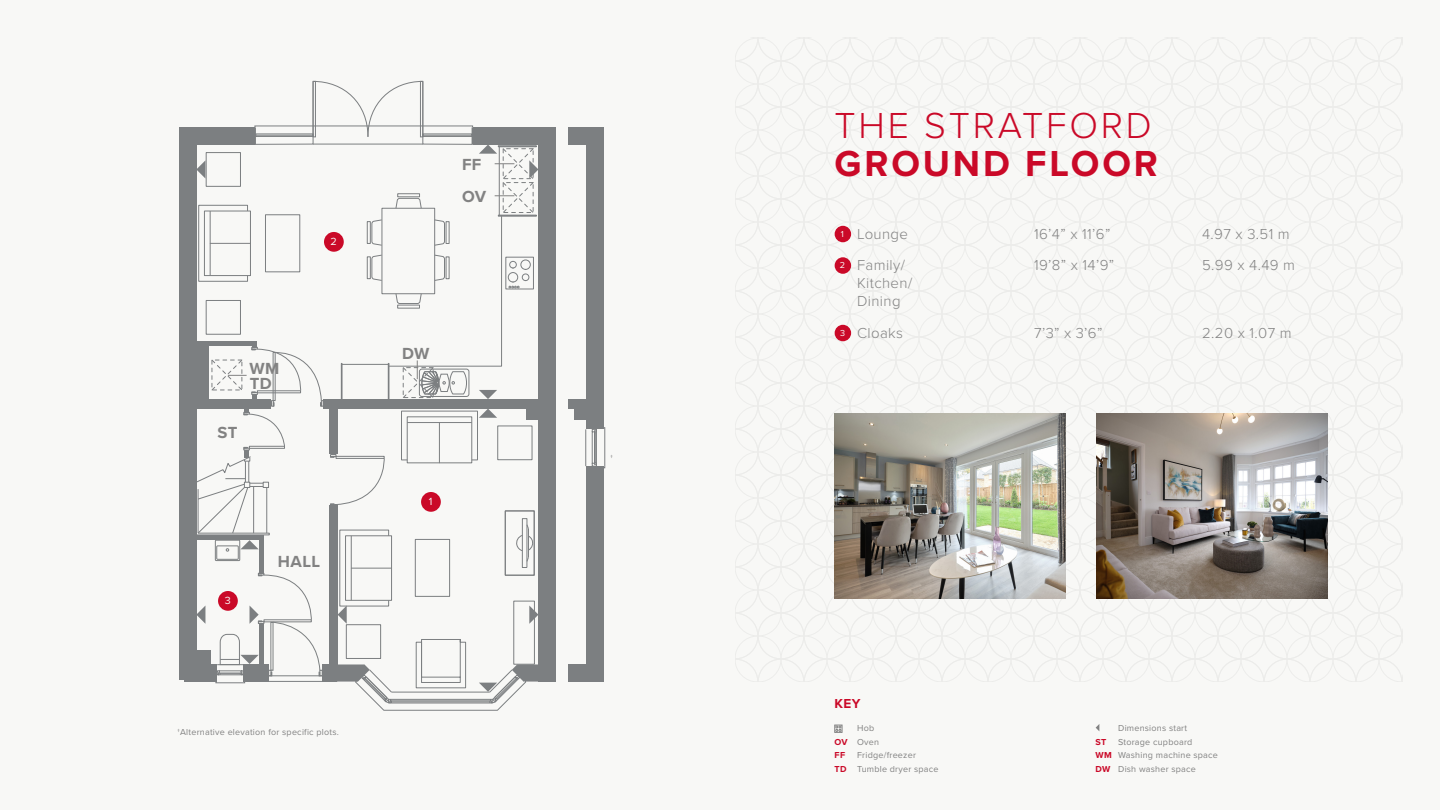
<style>
.page{position:relative;width:1440px;height:810px;background:#f8f8f6}
.page>*{position:absolute;margin:0;border:0;box-sizing:border-box;transform-origin:0 0}
.t1{font:300 37.5px/37.5px "Proxima Nova";letter-spacing:.075em;color:#ca0928}
.t2{font:700 16.65px "Proxima Nova";letter-spacing:.025em;color:#828282}
.t3{font:300 15px/18px "Proxima Nova";letter-spacing:.025em;color:#828282}
.t4{font:700 13.5px "Proxima Nova";color:#ca0928}
.t5{font:10.8px "Proxima Nova";color:#f8f8f6}
.t6{font:9px "Proxima Nova";letter-spacing:.025em;color:#828282}
.t7{font:700 9px "Proxima Nova";color:#ca0928}
.t8{font:9px "Proxima Nova";color:#f8f8f6}
.s1{font-weight:700}
.s2{font-weight:700;color:#ca0928}
.s3{color:#808080}
</style>
<div class="page">
<div style="left:179px;top:127px;width:17px;height:208px;background:#7c7f81"></div>
<div style="left:179px;top:311px;width:17px;height:369px;background:#7c7f81"></div>
<div style="left:538px;top:435px;width:18px;height:247px;background:#7c7f81"></div>
<div style="left:538px;top:127px;width:18px;height:324px;background:#7c7f81"></div>
<div style="left:184px;top:664px;width:29px;height:18px;background:#7c7f81"></div>
<div style="left:574px;top:407px;width:13px;height:13px;background:#7c7f81"></div>
<div style="left:586px;top:466px;width:17px;height:216px;background:#7c7f81"></div>
<div style="left:586px;top:127px;width:17px;height:302px;background:#7c7f81"></div>
<div style="left:568px;top:127px;width:35px;height:18px;background:#7c7f81"></div>
<div style="left:568px;top:664px;width:35px;height:18px;background:#7c7f81"></div>
<div style="left:568px;top:399px;width:25px;height:9px;background:#7c7f81"></div>
<svg style="left:592px;top:429px;width:5px;height:37px"></svg>
<div style="left:603px;top:427px;width:2px;height:41px;border:1px solid #7c7f81"></div>
<hr style="left:586px;top:429px;width:1px;height:37px;background:#7c7f81">
<div style="left:835px;top:226px;width:16px;height:16px;background:#ca0928;border-radius:50%"></div>
<div style="left:835px;top:257px;width:16px;height:17px;background:#ca0928;border-radius:50%"></div>
<div style="left:835px;top:325px;width:16px;height:16px;background:#ca0928;border-radius:50%"></div>
<svg style="left:196px;top:81px;width:342px;height:629px"></svg>
<img style="left:834px;top:413px;width:231px;height:186px">
<img style="left:1097px;top:413px;width:230px;height:186px">
<div style="left:835px;top:725px;width:7px;height:7px;border:1px solid #828282"></div>
<svg style="left:836px;top:726px;width:5px;height:6px"></svg>
<svg style="left:1096px;top:724px;width:3px;height:7px"></svg>
<p class="t5" style="left:331px;top:234px;width:8px">2</p>
<p class="t2" style="left:250px;top:356px;width:31px">WM</p>
<p class="t2" style="left:250px;top:371px;width:24px">TD</p>
<p class="t2" style="left:218px;top:420px;width:21px">ST</p>
<p class="t5" style="left:225px;top:593px;width:8px">3</p>
<p class="t2" style="left:278px;top:549px;width:44px">HALL</p>
<p class="t6" style="left:178px;top:725px;width:163px">†Alternative elevation for specific plots.</p>
<p class="t2" style="left:462px;top:152px;width:21px">FF</p>
<p class="t2" style="left:462px;top:184px;width:26px">OV</p>
<p class="t2" style="left:402px;top:341px;width:29px">DW</p>
<p class="t5" style="left:429px;top:494px;width:5px">1</p>
<p class="t6" style="left:610px;top:451px;width:4px">†</p>
<p class="t1" style="left:835px;top:105px;width:325px">THE STRATFORD<br><span class="s1">GROUND FLOOR</span></p>
<p class="t8" style="left:841px;top:227px;width:5px">1</p>
<p class="t3" style="left:857px;top:224px;width:52px">Lounge</p>
<p class="t3" style="left:1034px;top:224px;width:78px">16’4” x 11’6”</p>
<p class="t3" style="left:1202px;top:224px;width:89px">4.97 x 3.51 m</p>
<p class="t8" style="left:840px;top:259px;width:7px">2</p>
<p class="t3" style="left:857px;top:255px;width:49px">Family/</p>
<p class="t3" style="left:1034px;top:255px;width:82px">19’8” x 14’9”</p>
<p class="t3" style="left:1202px;top:255px;width:94px">5.99 x 4.49 m</p>
<p class="t3" style="left:857px;top:273px;width:57px">Kitchen/<br>Dining</p>
<p class="t8" style="left:840px;top:326px;width:7px">3</p>
<p class="t3" style="left:857px;top:323px;width:47px">Cloaks</p>
<p class="t3" style="left:1034px;top:323px;width:70px">7’3” x 3’6”</p>
<p class="t3" style="left:1202px;top:323px;width:91px">2.20 x 1.07 m</p>
<p class="t4" style="left:835px;top:694px;width:27px">KEY</p>
<p class="t6" style="left:857px;top:722px;width:19px">Hob</p>
<p class="t6" style="left:835px;top:735px;width:46px"><span class="s2">OV</span> Oven</p>
<p class="t7" style="left:835px;top:749px;width:12px">FF</p>
<p class="t6" style="left:857px;top:749px;width:60px">Fridge/freezer</p>
<p class="t6" style="left:835px;top:762px;width:106px"><span class="s2">TD</span> Tumble dryer space</p>
<p class="t6" style="left:1118px;top:722px;width:71px">Dimensions start</p>
<p class="t7" style="left:1096px;top:735px;width:12px">ST</p>
<p class="t6" style="left:1118px;top:735px;width:76px"><span class="s3">Storage</span> cupboard</p>
<p class="t6" style="left:1096px;top:749px;width:124px"><span class="s2">WM</span> Washing machine space</p>
<p class="t6" style="left:1096px;top:762px;width:102px"><span class="s2">DW</span> Dish washer space</p>
</div>
